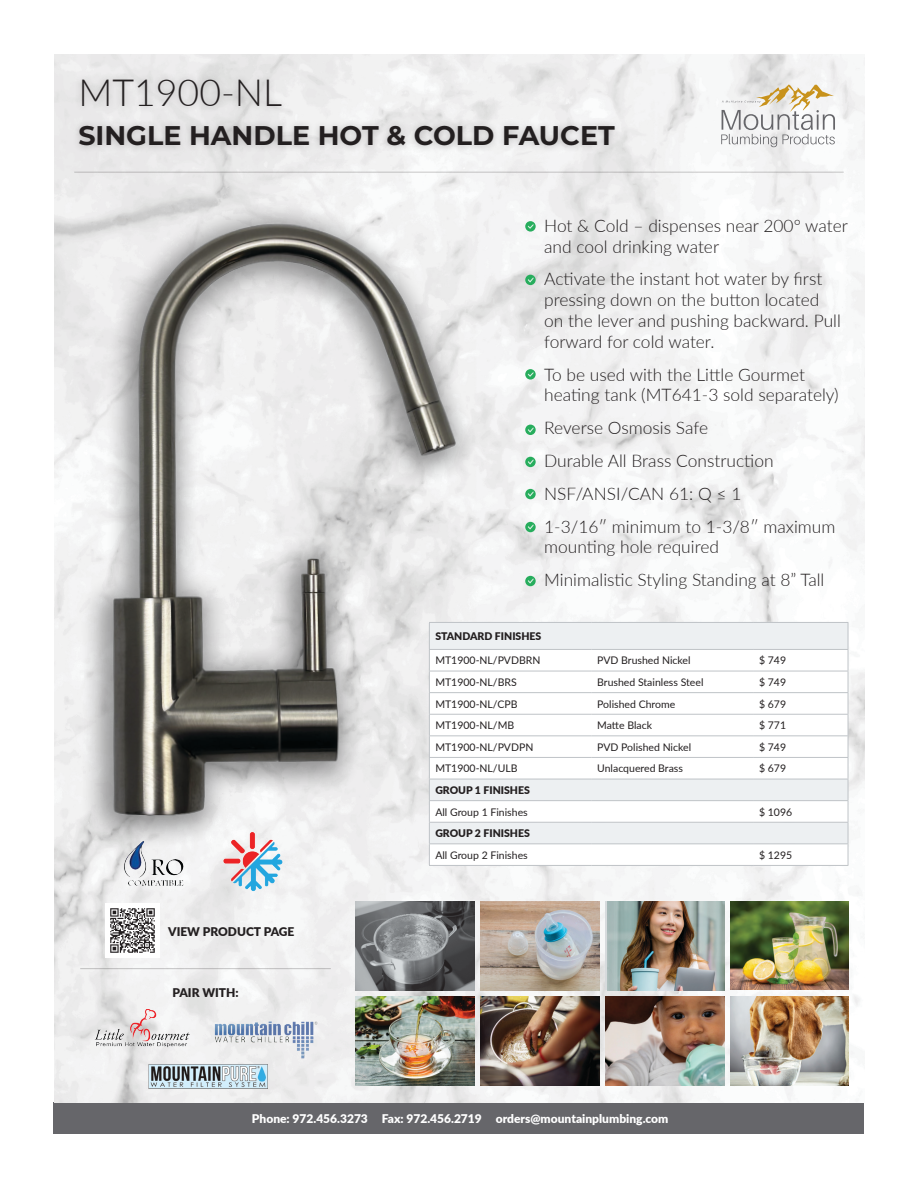
<style>
.page{position:relative;width:918px;height:1188px;background:#fff}
.page>*{position:absolute;margin:0;border:0;box-sizing:border-box;transform-origin:0 0}
.t1{font:300 37.5px "Lato";color:#231f20}
.t2{font:700 27px "Montserrat";color:#231f20}
.MPP_2024_-_Bullet_List{font:300 17.4px/20.9px "Lato";color:#231f20}
.t3{font:900 12px "Lato";color:#fff}
.Base_Model_Number{font:900 12px "Lato";color:#231f20}
.t4{font:10.5px "Lato";color:#231f20}
.t5{font:900 10.5px "Lato";color:#231f20}
</style>
<div class="page">
<div style="left:54px;top:1103px;width:810px;height:31px;background:#66666a"></div>
<img style="left:54px;top:54px;width:810px;height:1049px">
<div style="left:73px;top:71px;width:549px;height:83px;background:#231f20;opacity:.27"></div>
<svg style="left:721px;top:84px;width:114px;height:63px"></svg>
<svg style="left:525px;top:221px;width:11px;height:11px"></svg>
<svg style="left:525px;top:275px;width:11px;height:10px"></svg>
<svg style="left:525px;top:369px;width:11px;height:11px"></svg>
<svg style="left:525px;top:425px;width:11px;height:10px"></svg>
<svg style="left:525px;top:457px;width:11px;height:10px"></svg>
<svg style="left:525px;top:489px;width:11px;height:10px"></svg>
<svg style="left:525px;top:522px;width:11px;height:10px"></svg>
<svg style="left:525px;top:576px;width:11px;height:10px"></svg>
<hr style="left:74px;top:172px;width:770px;height:1px;background:#231f20">
<hr style="left:80px;top:968px;width:251px;height:1px;background:#231f20">
<img style="left:54px;top:183px;width:460px;height:718px">
<img style="left:356px;top:902px;width:118px;height:88px">
<div style="left:605px;top:902px;width:119px;height:88px;background:linear-gradient(to bottom,#a5b8b7,#b0c1bf)"></div>
<img style="left:608px;top:902px;width:116px;height:88px">
<img style="left:481px;top:902px;width:118px;height:88px">
<img style="left:730px;top:902px;width:119px;height:88px">
<img style="left:356px;top:997px;width:118px;height:89px">
<img style="left:605px;top:997px;width:119px;height:89px">
<img style="left:481px;top:997px;width:118px;height:89px">
<img style="left:730px;top:997px;width:119px;height:89px">
<div style="left:430px;top:623px;width:418px;height:26px;background:#edf0f2"></div>
<svg style="left:430px;top:650px;width:418px;height:215px"></svg>
<svg style="left:591px;top:623px;width:1px;height:26px"></svg>
<svg style="left:753px;top:623px;width:1px;height:26px"></svg>
<svg style="left:591px;top:780px;width:1px;height:20px"></svg>
<svg style="left:753px;top:780px;width:1px;height:20px"></svg>
<svg style="left:591px;top:823px;width:1px;height:20px"></svg>
<svg style="left:753px;top:823px;width:1px;height:20px"></svg>
<hr style="left:429px;top:649px;width:162px;height:1px;background:#bfc3c7">
<hr style="left:591px;top:649px;width:162px;height:1px;background:#bfc3c7">
<hr style="left:753px;top:649px;width:95px;height:1px;background:#bfc3c7">
<hr style="left:429px;top:671px;width:162px;height:1px;background:#bfc3c7">
<hr style="left:591px;top:671px;width:162px;height:1px;background:#bfc3c7">
<hr style="left:753px;top:671px;width:95px;height:1px;background:#bfc3c7">
<hr style="left:429px;top:692px;width:162px;height:1px;background:#bfc3c7">
<hr style="left:591px;top:692px;width:162px;height:1px;background:#bfc3c7">
<hr style="left:753px;top:692px;width:95px;height:1px;background:#bfc3c7">
<hr style="left:429px;top:714px;width:162px;height:1px;background:#bfc3c7">
<hr style="left:591px;top:714px;width:162px;height:1px;background:#bfc3c7">
<hr style="left:753px;top:714px;width:95px;height:1px;background:#bfc3c7">
<hr style="left:429px;top:735px;width:162px;height:1px;background:#bfc3c7">
<hr style="left:591px;top:735px;width:162px;height:1px;background:#bfc3c7">
<hr style="left:753px;top:735px;width:95px;height:1px;background:#bfc3c7">
<hr style="left:429px;top:757px;width:162px;height:1px;background:#bfc3c7">
<hr style="left:591px;top:757px;width:162px;height:1px;background:#bfc3c7">
<hr style="left:753px;top:757px;width:95px;height:1px;background:#bfc3c7">
<hr style="left:429px;top:800px;width:162px;height:1px;background:#bfc3c7">
<hr style="left:591px;top:800px;width:162px;height:1px;background:#bfc3c7">
<hr style="left:753px;top:800px;width:95px;height:1px;background:#bfc3c7">
<hr style="left:429px;top:843px;width:162px;height:1px;background:#bfc3c7">
<hr style="left:591px;top:843px;width:162px;height:1px;background:#bfc3c7">
<hr style="left:753px;top:843px;width:95px;height:1px;background:#bfc3c7">
<hr style="left:429px;top:779px;width:162px;height:1px;background:#bfc3c7">
<hr style="left:591px;top:779px;width:162px;height:1px;background:#bfc3c7">
<hr style="left:753px;top:779px;width:95px;height:1px;background:#bfc3c7">
<hr style="left:429px;top:822px;width:162px;height:1px;background:#bfc3c7">
<hr style="left:591px;top:822px;width:162px;height:1px;background:#bfc3c7">
<hr style="left:753px;top:822px;width:95px;height:1px;background:#bfc3c7">
<hr style="left:429px;top:622px;width:162px;height:1px;background:#bfc3c7">
<hr style="left:591px;top:622px;width:162px;height:1px;background:#bfc3c7">
<hr style="left:753px;top:622px;width:95px;height:1px;background:#bfc3c7">
<svg style="left:429px;top:623px;width:1px;height:242px"></svg>
<svg style="left:848px;top:623px;width:1px;height:242px"></svg>
<hr style="left:429px;top:865px;width:162px;height:1px;background:#bfc3c7">
<hr style="left:591px;top:865px;width:162px;height:1px;background:#bfc3c7">
<hr style="left:753px;top:865px;width:95px;height:1px;background:#bfc3c7">
<img style="left:122px;top:838px;width:65px;height:51px">
<img style="left:204px;top:822px;width:88px;height:76px">
<img style="left:80px;top:1009px;width:129px;height:49px">
<img style="left:205px;top:1013px;width:116px;height:49px">
<img style="left:143px;top:1053px;width:129px;height:46px">
<div style="left:105px;top:903px;width:55px;height:55px;background:#fff"></div>
<img style="left:110px;top:908px;width:45px;height:45px">
<p class="t1" style="left:78px;top:67px;width:205px">MT1900-NL</p>
<p class="t2" style="left:78px;top:116px;width:538px">SINGLE HANDLE HOT &amp; COLD FAUCET</p>
<p class="MPP_2024_-_Bullet_List" style="left:544px;top:214px;width:305px">Hot &amp; Cold – dispenses near 200° water and cool drinking water</p>
<p class="MPP_2024_-_Bullet_List" style="left:544px;top:268px;width:298px">Activate the instant hot water by first pressing down on the button located on the lever and pushing backward. Pull forward for cold water.</p>
<p class="MPP_2024_-_Bullet_List" style="left:544px;top:363px;width:296px">To be used with the Little Gourmet heating tank (MT641-3 sold separately)</p>
<p class="MPP_2024_-_Bullet_List" style="left:544px;top:417px;width:165px">Reverse Osmosis Safe</p>
<p class="MPP_2024_-_Bullet_List" style="left:544px;top:450px;width:231px">Durable All Brass Construction</p>
<p class="MPP_2024_-_Bullet_List" style="left:544px;top:482px;width:199px">NSF/ANSI/CAN 61: Q ≤ 1</p>
<p class="MPP_2024_-_Bullet_List" style="left:544px;top:515px;width:293px">1-3/16″ minimum to 1-3/8″ maximum mounting hole required</p>
<p class="MPP_2024_-_Bullet_List" style="left:544px;top:569px;width:282px">Minimalistic Styling Standing at 8” Tall</p>
<p class="Base_Model_Number" style="left:168px;top:922px;width:128px">VIEW PRODUCT PAGE</p>
<p class="Base_Model_Number" style="left:172px;top:983px;width:68px">PAIR WITH:</p>
<p class="t5" style="left:435px;top:628px;width:108px">STANDARD FINISHES</p>
<p class="t4" style="left:435px;top:653px;width:107px">MT1900-NL/PVDBRN</p>
<p class="t4" style="left:597px;top:653px;width:95px">PVD Brushed Nickel</p>
<p class="t4" style="left:759px;top:653px;width:29px">$ 749</p>
<p class="t4" style="left:435px;top:675px;width:83px">MT1900-NL/BRS</p>
<p class="t4" style="left:597px;top:675px;width:108px">Brushed Stainless Steel</p>
<p class="t4" style="left:759px;top:675px;width:29px">$ 749</p>
<p class="t4" style="left:435px;top:696px;width:84px">MT1900-NL/CPB</p>
<p class="t4" style="left:597px;top:696px;width:80px">Polished Chrome</p>
<p class="t4" style="left:759px;top:696px;width:29px">$ 679</p>
<p class="t4" style="left:435px;top:718px;width:80px">MT1900-NL/MB</p>
<p class="t4" style="left:597px;top:718px;width:56px">Matte Black</p>
<p class="t4" style="left:759px;top:718px;width:29px">$ 771</p>
<p class="t4" style="left:435px;top:740px;width:99px">MT1900-NL/PVDPN</p>
<p class="t4" style="left:597px;top:740px;width:96px">PVD Polished Nickel</p>
<p class="t4" style="left:759px;top:740px;width:29px">$ 749</p>
<p class="t4" style="left:435px;top:761px;width:84px">MT1900-NL/ULB</p>
<p class="t4" style="left:597px;top:761px;width:87px">Unlacquered Brass</p>
<p class="t4" style="left:759px;top:761px;width:29px">$ 679</p>
<p class="t5" style="left:435px;top:782px;width:96px">GROUP 1 FINISHES</p>
<p class="t4" style="left:435px;top:804px;width:94px">All Group 1 Finishes</p>
<p class="t4" style="left:759px;top:804px;width:35px">$ 1096</p>
<p class="t5" style="left:435px;top:826px;width:96px">GROUP 2 FINISHES</p>
<p class="t4" style="left:435px;top:848px;width:94px">All Group 2 Finishes</p>
<p class="t4" style="left:759px;top:848px;width:35px">$ 1295</p>
<p class="t3" style="left:252px;top:1110px;width:418px">Phone: 972.456.3273 Fax: 972.456.2719 orders@mountainplumbing.com</p>
</div>
